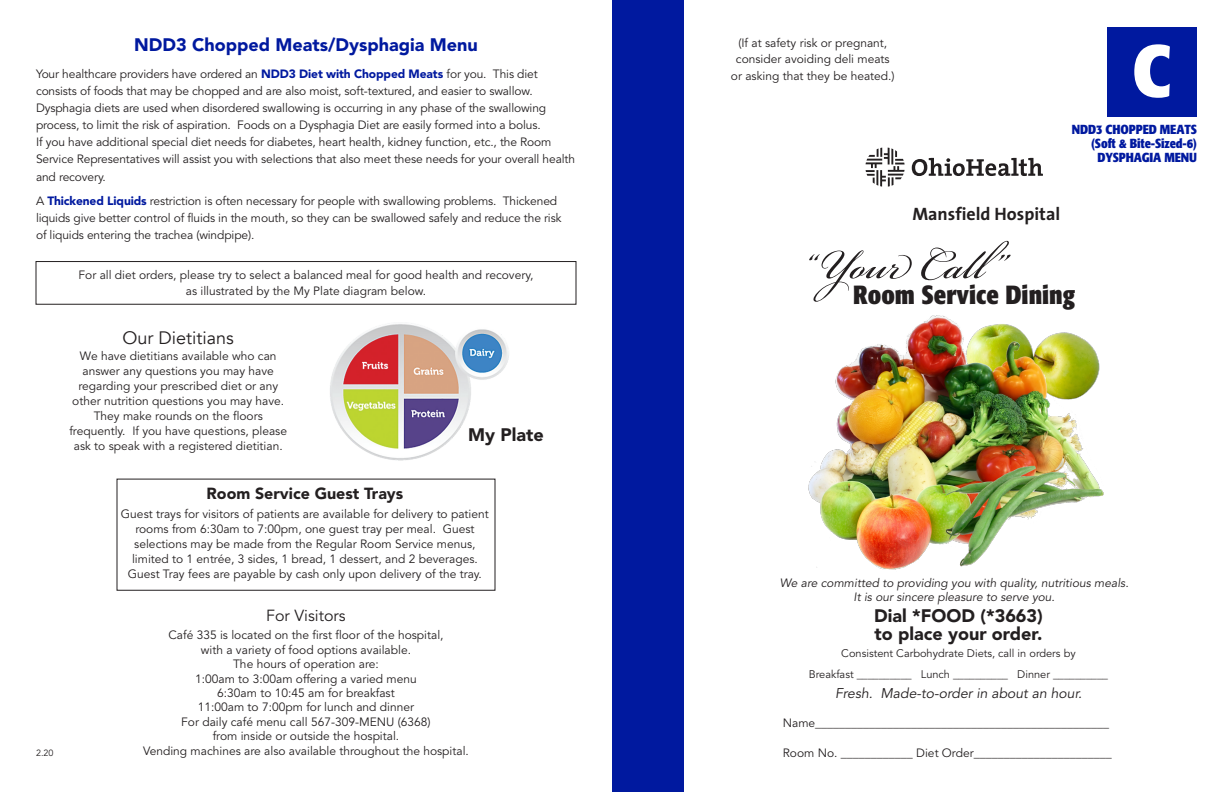
<style>
.page{position:relative;width:1224px;height:792px;background:#fff}
.page>*{position:absolute;margin:0;border:0;box-sizing:border-box;transform-origin:0 0}
.t1{font:700 condensed 72.9px "Formata";color:#fff}
.t2{font:65.3px "Bickham Script Pro";color:#231f20}
.t3{font:700 condensed 26px "Formata";color:#231f20}
.t4{font:900 18px/18px "Avenir LT Std";color:#231f20}
.t5{font:900 18px "Avenir LT Std";color:#00199f}
.t6{font:700 18px "The Sans";color:#231f20}
.t7{font:18px "Avenir";color:#231f20}
.t8{font:900 16px "Avenir LT Std";color:#231f20}
.t9{font:16px "Avenir LT Std";color:#231f20}
.t10{font:italic 14px "Avenir LT Std";color:#231f20}
.t11{font:700 condensed 13px/14px "Formata";letter-spacing:-.01em;color:#00199f;text-align:right}
.t12{font:12px/15px "Avenir LT Std";color:#231f20;text-align:center}
.t13{font:italic 12px/14.4px "Avenir LT Std";color:#231f20;text-align:center}
.t14{font:11px/21px "Avenir LT Std";color:#231f20;text-align:center}
.t15{font:9px "Avenir LT Std";color:#231f20}
.s1{font-weight:900;color:#00199f}
</style>
<div class="page">
<div style="left:612px;top:0;width:72px;height:792px;background:#00199f"></div>
<div style="left:36px;top:261px;width:540px;height:44px;border:1px solid #231f20"></div>
<div style="left:116px;top:479px;width:380px;height:112px;border:1px solid #231f20"></div>
<img style="left:808px;top:315px;width:296px;height:255px">
<div style="left:1107px;top:27px;width:90px;height:90px;background:#00199f"></div>
<svg style="left:866px;top:148px;width:39px;height:39px"></svg>
<svg style="left:912px;top:158px;width:131px;height:18px"></svg>
<img style="left:330px;top:324px;width:179px;height:137px">
<h3 class="t5" style="left:134px;top:34px;width:345px">NDD3 Chopped Meats/Dysphagia Menu</h3>
<p class="t12" style="left:36px;top:66px;width:541px;line-height:17px;text-align:left">Your healthcare providers have ordered an <span class="s1">NDD3 Diet with Chopped Meats</span> for you. This diet consists of foods that may be chopped and are also moist, soft-textured, and easier to swallow.<br>Dysphagia diets are used when disordered swallowing is occurring in any phase of the swallowing process, to limit the risk of aspiration. Foods on a Dysphagia Diet are easily formed into a bolus.<br>If you have additional special diet needs for diabetes, heart health, kidney function, etc., the Room Service Representatives will assist you with selections that also meet these needs for your overall health and recovery.</p>
<p class="t12" style="left:36px;top:192px;width:527px;line-height:17px;text-align:left">A <span class="s1">Thickened Liquids</span> restriction is often necessary for people with swallowing problems. Thickened liquids give better control of fluids in the mouth, so they can be swallowed safely and reduce the risk of liquids entering the trachea (windpipe).</p>
<p class="t12" style="left:79px;top:267px;width:456px;line-height:16px">For all diet orders, please try to select a balanced meal for good health and recovery, as illustrated by the My Plate diagram below.</p>
<h3 class="t7" style="left:123px;top:327px;width:113px">Our Dietitians</h3>
<p class="t12" style="left:69px;top:349px;width:219px">We have dietitians available who can answer any questions you may have regarding your prescribed diet or any other nutrition questions you may have.<br>They make rounds on the floors frequently. If you have questions, please ask to speak with a registered dietitian.</p>
<h3 class="t4" style="left:468px;top:426px;width:77px">My Plate</h3>
<h3 class="t8" style="left:207px;top:484px;width:198px">Room Service Guest Trays</h3>
<p class="t12" style="left:121px;top:507px;width:369px">Guest trays for visitors of patients are available for delivery to patient rooms from 6:30am to 7:00pm, one guest tray per meal. Guest selections may be made from the Regular Room Service menus, limited to 1 entrée, 3 sides, 1 bread, 1 dessert, and 2 beverages.<br>Guest Tray fees are payable by cash only upon delivery of the tray.</p>
<h3 class="t9" style="left:266px;top:606px;width:81px">For Visitors</h3>
<p class="t12" style="left:168px;top:628px;width:277px;line-height:14.4px">Café 335 is located on the first floor of the hospital, with a variety of food options available.<br>The hours of operation are:<br>1:00am to 3:00am offering a varied menu<br>6:30am to 10:45 am for breakfast<br>11:00am to 7:00pm for lunch and dinner<br>For daily café menu call 567-309-MENU (6368) from inside or outside the hospital.</p>
<p class="t15" style="left:36px;top:748px;width:19px">2.20</p>
<p class="t12" style="left:143px;top:743px;width:327px">Vending machines are also available throughout the hospital.</p>
<p class="t12" style="left:731px;top:34px;width:165px;line-height:16.5px">(If at safety risk or pregnant, consider avoiding deli meats or asking that they be heated.)</p>
<h1 class="t1" style="left:1132px;top:26px;width:41px">C</h1>
<p class="t11" style="left:1072px;top:122px;width:127px">NDD3 CHOPPED MEATS (Soft &amp; Bite-Sized-6)<br>DYSPHAGIA MENU</p>
<h3 class="t6" style="left:912px;top:199px;width:149px">Mansfield Hospital</h3>
<h2 class="t2" style="left:803px;top:217px;width:208px">“Your Call”</h2>
<h3 class="t3" style="left:853px;top:279px;width:224px">Room Service Dining</h3>
<p class="t13" style="left:780px;top:576px;width:351px">We are committed to providing you with quality, nutritious meals.<br>It is our sincere pleasure to serve you.</p>
<h3 class="t4" style="left:874px;top:607px;width:170px">Dial *FOOD (*3663) to place your order.</h3>
<p class="t14" style="left:809px;top:643px;width:301px">Consistent Carbohydrate Diets, call in orders by<br>Breakfast __________ Lunch __________ Dinner __________</p>
<p class="t10" style="left:835px;top:685px;width:248px">Fresh. Made-to-order in about an hour.</p>
<p class="t12" style="left:783px;top:716px;width:328px">Name_________________________________________________</p>
<p class="t12" style="left:783px;top:746px;width:330px">Room No. ____________ Diet Order_______________________</p>
</div>
